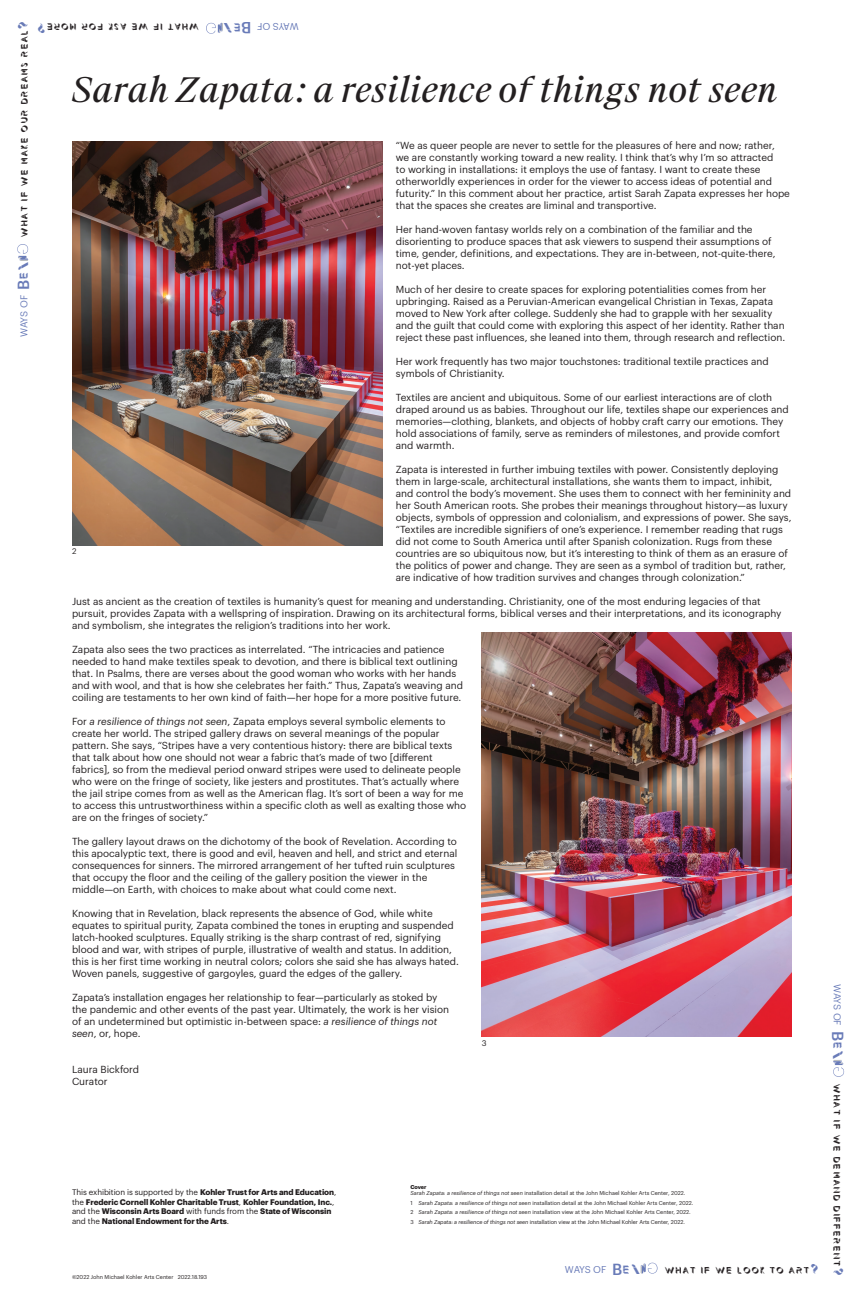
<style>
.page{position:relative;width:864px;height:1296px;background:#fff}
.page>*{position:absolute;margin:0;border:0;box-sizing:border-box;transform-origin:0 0}
.t1{font:italic 34px "Suisse Works";color:#231f20}
.t2{font:16.5px "Demode";color:#697bb7}
.t3{font:500 15.8px "Graphik";color:#697bb8}
.t4{font:13.7px "Demode";color:#697bb8}
.t5{font:11.4px "Demode";color:#241f21}
.graphik_reg_body{font:10px/12px "Graphik";color:#231f20}
.t6{font:9.7px "Graphik";color:#697bb8}
.t7{font:700 8px/9.6px "Graphik";letter-spacing:-.01em;color:#231f20}
.t8{font:8px "Graphik";color:#231f20}
.t9{font:5.5px "Graphik";color:#231f20}
.t10{font:700 5.5px "Graphik";letter-spacing:-.01em;color:#231f20}
.s1{font-size:16.5px;color:#697bb7}
.s2{font-family:"Graphik Super";font-style:italic;font-size:12.6px}
.s3{font-weight:500;font-size:15.8px}
.s4{font-family:"Demode";font-size:13.7px}
.s5{font-style:italic}
.s6{font-weight:400}
</style>
<div class="page">
<img style="left:72px;top:141px;width:310px;height:404px">
<svg style="left:206px;top:23px;width:17px;height:11px"></svg>
<svg style="left:17px;top:244px;width:11px;height:17px"></svg>
<svg style="left:833px;top:1060px;width:11px;height:17px"></svg>
<svg style="left:641px;top:1263px;width:16px;height:11px"></svg>
<img style="left:482px;top:632px;width:310px;height:405px">
<p class="t5" style="left:18px;top:238px;width:218px;rotate:-90deg">WHAT IF WE MAKE OUR DREAMS REAL<span class="s1">?</span></p>
<h3 class="t4" style="left:242px;top:36px;width:32px;rotate:-180deg">E <span class="s2">i</span></h3>
<h3 class="t3" style="left:252px;top:40px;width:12px;rotate:-180deg">B</h3>
<p class="t6" style="left:299px;top:34px;width:43px;rotate:-180deg">WAYS OF</p>
<p class="t6" style="left:17px;top:337px;width:90px;rotate:-90deg">WAYS OF <span class="s3">B</span><span class="s4">E</span><span class="s2">i</span></p>
<h2 class="t2" style="left:46px;top:38px;width:11px;rotate:-180deg">?</h2>
<p class="t5" style="left:200px;top:33px;width:155px;rotate:-180deg">WHAT IF WE ASK FOR MORE</p>
<p class="t1" style="left:72px;top:69px;width:707px">Sarah Zapata: a resilience of things not seen</p>
<p class="graphik_reg_body" style="left:396px;top:139px;width:396px">“We as queer people are never to settle for the pleasures of here and now; rather, we are constantly working toward a new reality. I think that’s why I’m so attracted<br>to working in installations: it employs the use of fantasy. I want to create these otherworldly experiences in order for the viewer to access ideas of potential and futurity.” In this comment about her practice, artist Sarah Zapata expresses her hope that the spaces she creates are liminal and transportive.</p>
<p class="graphik_reg_body" style="left:396px;top:223px;width:381px">Her hand-woven fantasy worlds rely on a combination of the familiar and the disorienting to produce spaces that ask viewers to suspend their assumptions of time, gender, definitions, and expectations. They are in-between, not-quite-there, not-yet places.</p>
<p class="graphik_reg_body" style="left:396px;top:283px;width:391px">Much of her desire to create spaces for exploring potentialities comes from her upbringing. Raised as a Peruvian-American evangelical Christian in Texas, Zapata moved to New York after college. Suddenly she had to grapple with her sexuality and the guilt that could come with exploring this aspect of her identity. Rather than reject these past influences, she leaned into them, through research and reflection.</p>
<p class="graphik_reg_body" style="left:396px;top:355px;width:374px">Her work frequently has two major touchstones: traditional textile practices and symbols of Christianity.</p>
<p class="graphik_reg_body" style="left:396px;top:391px;width:394px">Textiles are ancient and ubiquitous. Some of our earliest interactions are of cloth draped around us as babies. Throughout our life, textiles shape our experiences and memories—clothing, blankets, and objects of hobby craft carry our emotions. They hold associations of family, serve as reminders of milestones, and provide comfort and warmth.</p>
<p class="graphik_reg_body" style="left:396px;top:463px;width:397px">Zapata is interested in further imbuing textiles with power. Consistently deploying them in large-scale, architectural installations, she wants them to impact, inhibit, and control the body’s movement. She uses them to connect with her femininity and her South American roots. She probes their meanings throughout history—as luxury objects, symbols of oppression and colonialism, and expressions of power. She says, “Textiles are incredible signifiers of one’s experience. I remember reading that rugs did not come to South America until after Spanish colonization. Rugs from these countries are so ubiquitous now, but it’s interesting to think of them as an erasure of the politics of power and change. They are seen as a symbol of tradition but, rather, are indicative of how tradition survives and changes through colonization.”</p>
<p class="graphik_reg_body" style="left:72px;top:595px;width:711px">Just as ancient as the creation of textiles is humanity’s quest for meaning and understanding. Christianity, one of the most enduring legacies of that pursuit, provides Zapata with a wellspring of inspiration. Drawing on its architectural forms, biblical verses and their interpretations, and its iconography and symbolism, she integrates the religion’s traditions into her work.</p>
<p class="graphik_reg_body" style="left:72px;top:643px;width:393px">Zapata also sees the two practices as interrelated. “The intricacies and patience needed to hand make textiles speak to devotion, and there is biblical text outlining that. In Psalms, there are verses about the good woman who works with her hands and with wool, and that is how she celebrates her faith.” Thus, Zapata’s weaving and coiling are testaments to her own kind of faith—her hope for a more positive future.</p>
<p class="graphik_reg_body" style="left:72px;top:715px;width:396px">For <span class="s5">a resilience of things not seen</span>, Zapata employs several symbolic elements to create her world. The striped gallery draws on several meanings of the popular pattern. She says, “Stripes have a very contentious history: there are biblical texts that talk about how one should not wear a fabric that’s made of two [different fabrics], so from the medieval period onward stripes were used to delineate people who were on the fringe of society, like jesters and prostitutes. That’s actually where the jail stripe comes from as well as the American flag. It’s sort of been a way for me to access this untrustworthiness within a specific cloth as well as exalting those who are on the fringes of society.”</p>
<p class="graphik_reg_body" style="left:72px;top:835px;width:387px">The gallery layout draws on the dichotomy of the book of Revelation. According to this apocalyptic text, there is good and evil, heaven and hell, and strict and eternal consequences for sinners. The mirrored arrangement of her tufted ruin sculptures that occupy the floor and the ceiling of the gallery position the viewer in the middle—on Earth, with choices to make about what could come next.</p>
<p class="graphik_reg_body" style="left:72px;top:907px;width:388px">Knowing that in Revelation, black represents the absence of God, while white equates to spiritual purity, Zapata combined the tones in erupting and suspended latch-hooked sculptures. Equally striking is the sharp contrast of red, signifying blood and war, with stripes of purple, illustrative of wealth and status. In addition, this is her first time working in neutral colors; colors she said she has always hated.<br>Woven panels, suggestive of gargoyles, guard the edges of the gallery.</p>
<p class="graphik_reg_body" style="left:72px;top:991px;width:379px">Zapata’s installation engages her relationship to fear—particularly as stoked by the pandemic and other events of the past year. Ultimately, the work is her vision of an undetermined but optimistic in-between space: <span class="s5">a resilience of things not seen</span>, or, hope.</p>
<p class="graphik_reg_body" style="left:72px;top:1063px;width:69px">Laura Bickford</p>
<p class="graphik_reg_body" style="left:72px;top:1075px;width:37px">Curator</p>
<p class="t8" style="left:72px;top:545px;width:6px">2</p>
<p class="t8" style="left:482px;top:1037px;width:6px">3</p>
<p class="t7" style="left:72px;top:1187px;width:266px"><span class="s6">This exhibition is supported by the</span> Kohler Trust for Arts and Education<span class="s6">, the</span> Frederic Cornell Kohler Charitable Trust<span class="s6">,</span> Kohler Foundation, Inc.<span class="s6">, and the</span> Wisconsin Arts Board <span class="s6">with funds from the</span> State of Wisconsin <span class="s6">and the</span> National Endowment for the Arts<span class="s6">.</span></p>
<p class="t9" style="left:72px;top:1273px;width:137px">©2022 John Michael Kohler Arts Center 2022.18.193</p>
<p class="t10" style="left:410px;top:1182px;width:18px">Cover</p>
<p class="t9" style="left:410px;top:1189px;width:276px"><span class="s5">Sarah Zapata: a resilience of things not seen</span> installation detail at the John Michael Kohler Arts Center, 2022.</p>
<p class="t9" style="left:410px;top:1199px;width:284px">1 <span class="s5">Sarah Zapata: a resilience of things not seen</span> installation detail at the John Michael Kohler Arts Center, 2022.</p>
<p class="t9" style="left:410px;top:1208px;width:282px">2 <span class="s5">Sarah Zapata: a resilience of things not seen</span> installation view at the John Michael Kohler Arts Center, 2022.</p>
<p class="t9" style="left:410px;top:1218px;width:276px">3 <span class="s5">Sarah Zapata: a resilience of things not seen</span> installation view at the John Michael Kohler Arts Center, 2022.</p>
<p class="t6" style="left:565px;top:1262px;width:90px">WAYS OF <span class="s3">B</span><span class="s4">E</span> <span class="s2">i</span></p>
<p class="t5" style="left:664px;top:1263px;width:156px">WHAT IF WE LOOK TO ART<span class="s1">?</span></p>
<p class="t6" style="left:845px;top:984px;width:90px;rotate:90deg">WAYS OF <span class="s3">B</span><span class="s4">E</span><span class="s2">i</span></p>
<p class="t5" style="left:844px;top:1083px;width:194px;rotate:90deg">WHAT IF WE DEMAND DIFFERENT<span class="s1">?</span></p>
</div>
